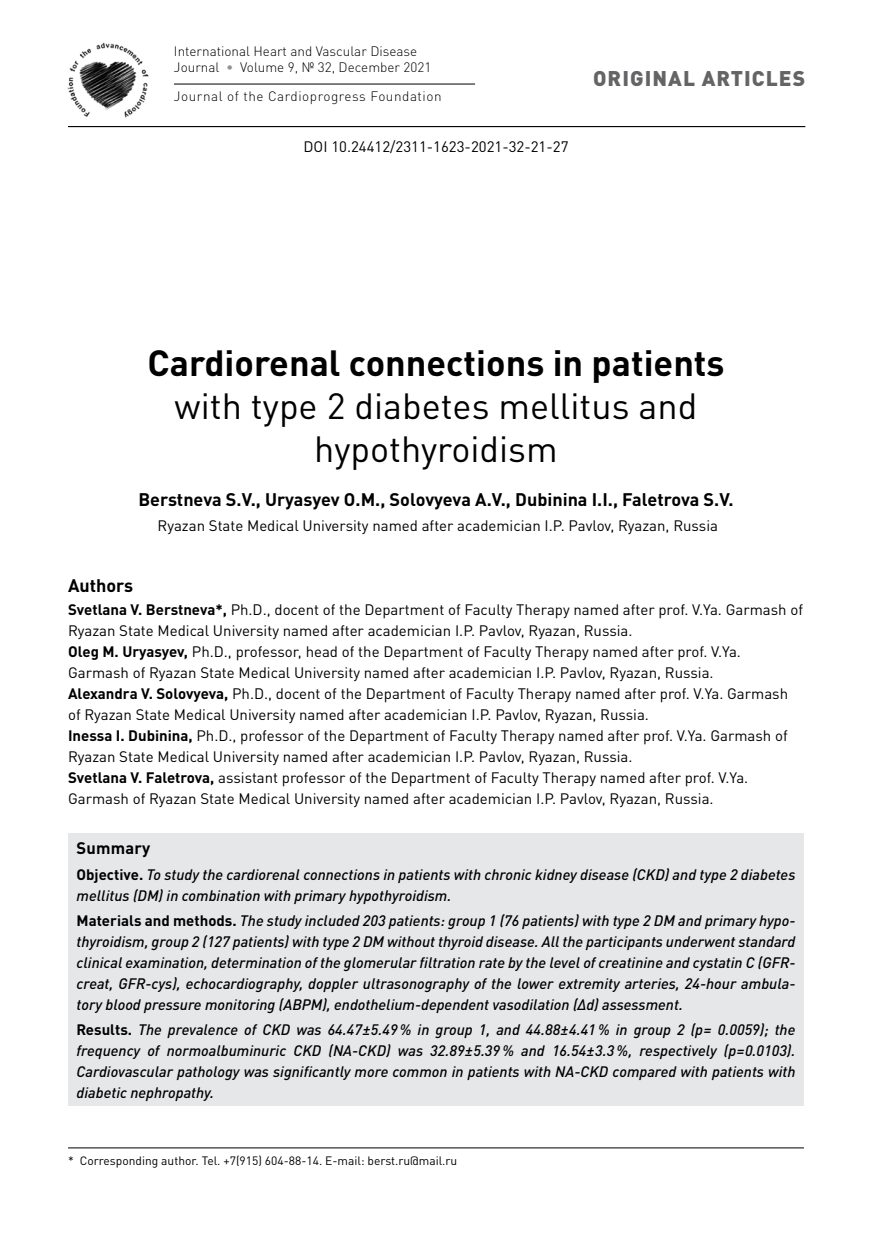
<style>
.page{position:relative;width:872px;height:1234px;background:#fff}
.page>*{position:absolute;margin:0;border:0;box-sizing:border-box;transform-origin:0 0}
.t1{font:36px/43.2px "DIN Pro";color:#000;text-align:center}
.t2{font:700 36px "DIN Pro";color:#000}
.t3{font:900 21px "DIN Pro";letter-spacing:.05em;color:#636466}
.t4{font:700 18px "DIN Pro";color:#000}
.t5{font:700 16.5px "DIN Pro";letter-spacing:.01em;color:#000}
.t6{font:15px/21px "DIN Pro";color:#000}
.t7{font:italic 500 15px/21px "DIN Pro";color:#000;text-align:justify}
.t8{font:300 13.5px/16.2px "DIN Pro";color:#000}
.t9{font:300 13.5px "DIN Pro";letter-spacing:.04em;color:#000}
.t10{font:12px "DIN Pro";color:#000}
.s1{color:#919396}
.s2{font-weight:700}
.s3{font-weight:700;font-style:normal}
</style>
<div class="page">
<hr style="left:68px;top:126px;width:737px;height:1px;background:#000">
<img style="left:67px;top:42px;width:82px;height:76px">
<hr style="left:174px;top:84px;width:301px;height:1px;background:#000">
<hr style="left:68px;top:1147px;width:736px;height:1px;background:#000">
<div style="left:68px;top:833px;width:736px;height:33px;background:#e6e7e8"></div>
<div style="left:68px;top:859px;width:736px;height:49px;background:#e6e7e8"></div>
<div style="left:68px;top:905px;width:736px;height:112px;background:#e6e7e8"></div>
<div style="left:68px;top:1015px;width:736px;height:90px;background:#e6e7e8"></div>
<p class="t8" style="left:174px;top:42px;width:259px">International Heart and Vascular Disease<br>Journal <span class="s1">•</span> Volume 9, № 32, December 2021</p>
<p class="t9" style="left:174px;top:86px;width:269px">Journal of the Cardioprogress Foundation</p>
<p class="t6" style="left:303px;top:135px;width:266px">DOI 10.24412/2311-1623-2021-32-21-27</p>
<h2 class="t3" style="left:593px;top:60px;width:213px">ORIGINAL ARTICLES</h2>
<h1 class="t2" style="left:147px;top:333px;width:578px">Cardiorenal connections in patients</h1>
<h1 class="t1" style="left:175px;top:381px;width:524px">with type 2 diabetes mellitus and hypothyroidism</h1>
<p class="t4" style="left:138px;top:485px;width:596px">Berstneva S.V., Uryasyev O.M., Solovyeva A.V., Dubinina I.I., Faletrova S.V.</p>
<p class="t6" style="left:158px;top:513px;width:562px">Ryazan State Medical University named after academician I.P. Pavlov, Ryazan, Russia</p>
<p class="t4" style="left:68px;top:570px;width:67px">Authors</p>
<p class="t6" style="left:68px;top:597px;width:736px"><span class="s2">Svetlana V. Berstneva*,</span> Ph.D., docent of the Department of Faculty Therapy named after prof. V.Ya. Garmash of Ryazan State Medical University named after academician I.P. Pavlov, Ryazan, Russia.<br><span class="s2">Oleg M. Uryasyev,</span> Ph.D., professor, head of the Department of Faculty Therapy named after prof. V.Ya.<br>Garmash of Ryazan State Medical University named after academician I.P. Pavlov, Ryazan, Russia.<br><span class="s2">Alexandra V. Solovyeva,</span> Ph.D., docent of the Department of Faculty Therapy named after prof. V.Ya. Garmash of Ryazan State Medical University named after academician I.P. Pavlov, Ryazan, Russia.<br><span class="s2">Inessa I. Dubinina,</span> Ph.D., professor of the Department of Faculty Therapy named after prof. V.Ya. Garmash of Ryazan State Medical University named after academician I.P. Pavlov, Ryazan, Russia.<br><span class="s2">Svetlana V. Faletrova,</span> assistant professor of the Department of Faculty Therapy named after prof. V.Ya.<br>Garmash of Ryazan State Medical University named after academician I.P. Pavlov, Ryazan, Russia.</p>
<p class="t5" style="left:77px;top:834px;width:75px">Summary</p>
<p class="t7" style="left:77px;top:862px;width:720px"><span class="s3">Objective.</span> To study the cardiorenal connections in patients with chronic kidney disease (CKD) and type 2 diabetes mellitus (DM) in combination with primary hypothyroidism.</p>
<p class="t7" style="left:77px;top:908px;width:720px"><span class="s3">Materials and methods.</span> The study included 203 patients: group 1 (76 patients) with type 2 DM and primary hypo&shy;thyroidism, group 2 (127 patients) with type 2 DM without thyroid disease. All the participants underwent standard clinical examination, determination of the glomerular filtration rate by the level of creatinine and cystatin C (GFR&shy;creat, GFR-cys), echocardiography, doppler ultrasonography of the lower extremity arteries, 24-hour ambula&shy;tory blood pressure monitoring (ABPM), endothelium-dependent vasodilation (Δd) assessment.</p>
<p class="t7" style="left:77px;top:1017px;width:720px"><span class="s3">Results.</span> The prevalence of CKD was 64.47±5.49% in group 1, and 44.88±4.41% in group 2 (p= 0.0059); the frequency of normoalbuminuric CKD (NA-CKD) was 32.89±5.39% and 16.54±3.3%, respectively (p=0.0103).<br>Cardiovascular pathology was significantly more common in patients with NA-CKD compared with patients with diabetic nephropathy.</p>
<p class="t10" style="left:68px;top:1151px;width:391px">* Corresponding author. Tel. +7(915) 604-88-14. E-mail: berst.ru@mail.ru</p>
</div>
